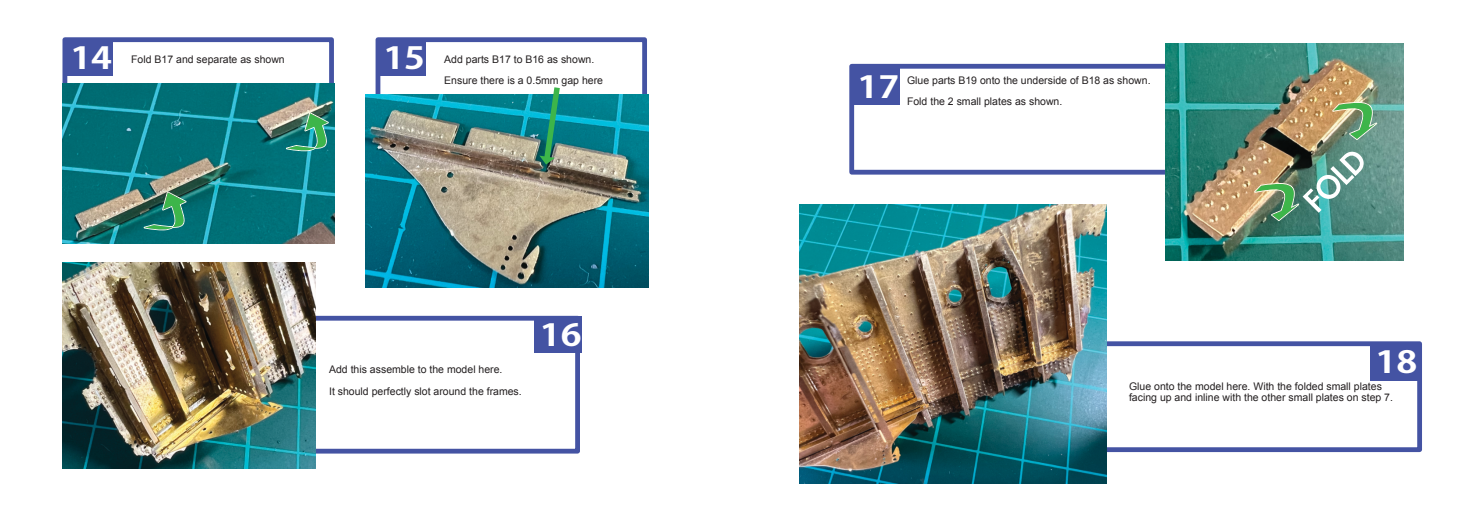
<style>
.page{position:relative;width:1474px;height:521px;background:#fff}
.page>*{position:absolute;margin:0;border:0;box-sizing:border-box;transform-origin:0 0}
.t1{font:37.54px "Li Gothic Med";color:#fff;scale:1.04 1}
.t2{font:700 30.1px "Adobe Gothic Std";color:#fff;scale:1.21 1}
.t3{font:10.5px/21.3px "Arial";color:#231f20}
</style>
<div class="page">
<div style="left:62px;top:37px;width:272px;height:138px;border:5px solid #4453a3"></div>
<div style="left:65px;top:40px;width:47px;height:36px;background:#4453a3"></div>
<img style="left:62px;top:83px;width:272px;height:160px">
<svg style="left:144px;top:191px;width:45px;height:42px;background:#2f836b"></svg>
<svg style="left:286px;top:112px;width:45px;height:42px;background:#3f937b"></svg>
<div style="left:375px;top:37px;width:272px;height:138px;border:5px solid #4453a3"></div>
<div style="left:378px;top:40px;width:47px;height:36px;background:#4453a3"></div>
<img style="left:365px;top:94px;width:283px;height:193px">
<svg style="left:539px;top:87px;width:26px;height:77px;background:#389987"></svg>
<div style="left:308px;top:316px;width:272px;height:137px;border:5px solid #4453a3"></div>
<div style="left:534px;top:316px;width:48px;height:37px;background:#4453a3"></div>
<img style="left:62px;top:262px;width:253px;height:207px">
<div style="left:849px;top:64px;width:539px;height:111px;border:5px solid #4453a3"></div>
<div style="left:852px;top:68px;width:47px;height:37px;background:#4453a3"></div>
<img style="left:1164px;top:43px;width:239px;height:217px">
<svg style="left:1332px;top:99px;width:45px;height:41px;background:#87a97b"></svg>
<svg style="left:1254px;top:180px;width:45px;height:41px;background:#779b6e"></svg>
<div style="left:1091px;top:341px;width:330px;height:111px;border:5px solid #4453a3"></div>
<div style="left:1369px;top:344px;width:48px;height:36px;background:#4453a3"></div>
<img style="left:799px;top:204px;width:307px;height:279px">
<h2 class="t2" style="left:383px;top:43px;width:36px">15</h2>
<h2 class="t2" style="left:70px;top:43px;width:36px">14</h2>
<p class="t3" style="left:131px;top:49px;width:155px">Fold B17 and separate as shown</p>
<p class="t3" style="left:444px;top:49px;width:160px">Add parts B17 to B16 as shown.<br>Ensure there is a 0.5mm gap here</p>
<p class="t3" style="left:329px;top:360px;width:194px">Add this assemble to the model here.<br>It should perfectly slot around the frames.</p>
<h2 class="t2" style="left:540px;top:320px;width:36px">16</h2>
<h2 class="t2" style="left:857px;top:71px;width:36px">17</h2>
<p class="t3" style="left:907px;top:70px;width:245px">Glue parts B19 onto the underside of B18 as shown.</p>
<p class="t3" style="left:907px;top:92px;width:157px">Fold the 2 small plates as shown.</p>
<h1 class="t1" style="left:1295px;top:192px;width:71px;rotate:-45deg">FOLD</h1>
<h2 class="t2" style="left:1375px;top:347px;width:36px">18</h2>
<p class="t3" style="left:1129px;top:382px;width:265px;line-height:10.8px">Glue onto the model here. With the folded small plates facing up and inline with the other small plates on step 7.</p>
</div>
